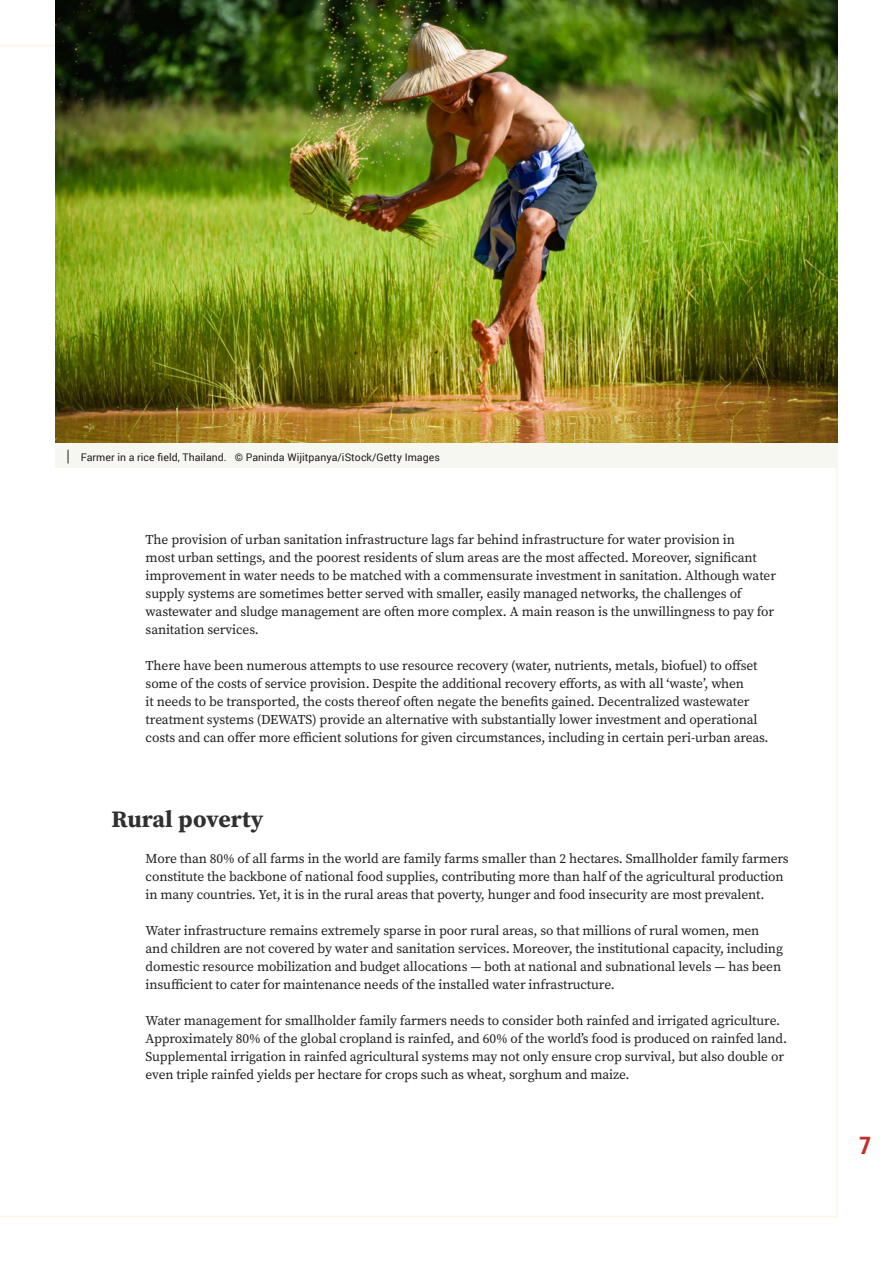
<style>
.page{position:relative;width:893px;height:1263px;background:#fff}
.page>*{position:absolute;margin:0;border:0;box-sizing:border-box;transform-origin:0 0}
.t1{font:700 24px "Roboto Condensed";color:#c42c2c}
.Para_TITLE{font:700 23.55px "Source Serif Pro";letter-spacing:.005em;color:#312f30}
.Body{font:13.5px/18px "Source Serif Pro";letter-spacing:-.01em;color:#231f20}
.Picture_Source{font:10.5px "Roboto";letter-spacing:.005em;color:#231f20}
</style>
<div class="page">
<div style="left:55px;top:442px;width:783px;height:26px;background:#f7f7f1"></div>
<svg style="left:68px;top:450px;width:1px;height:13px"></svg>
<img style="left:55px;top:0;width:783px;height:442px">
<p class="Picture_Source" style="left:81px;top:449px;width:361px">Farmer in a rice field, Thailand. © Paninda Wijitpanya/iStock/Getty Images</p>
<p class="Body" style="left:146px;top:530px;width:632px">The provision of urban sanitation infrastructure lags far behind infrastructure for water provision in<br>most urban settings, and the poorest residents of slum areas are the most affected. Moreover, significant improvement in water needs to be matched with a commensurate investment in sanitation. Although water supply systems are sometimes better served with smaller, easily managed networks, the challenges of wastewater and sludge management are often more complex. A main reason is the unwillingness to pay for sanitation services.</p>
<p class="Body" style="left:146px;top:656px;width:625px">There have been numerous attempts to use resource recovery (water, nutrients, metals, biofuel) to offset some of the costs of service provision. Despite the additional recovery efforts, as with all ‘waste’, when<br>it needs to be transported, the costs thereof often negate the benefits gained. Decentralized wastewater treatment systems (DEWATS) provide an alternative with substantially lower investment and operational costs and can offer more efficient solutions for given circumstances, including in certain peri-urban areas.</p>
<p class="Para_TITLE" style="left:112px;top:803px;width:154px">Rural poverty</p>
<p class="Body" style="left:146px;top:850px;width:645px">More than 80% of all farms in the world are family farms smaller than 2 hectares. Smallholder family farmers constitute the backbone of national food supplies, contributing more than half of the agricultural production in many countries. Yet, it is in the rural areas that poverty, hunger and food insecurity are most prevalent.</p>
<p class="Body" style="left:146px;top:922px;width:639px">Water infrastructure remains extremely sparse in poor rural areas, so that millions of rural women, men and children are not covered by water and sanitation services. Moreover, the institutional capacity, including domestic resource mobilization and budget allocations — both at national and subnational levels — has been insufficient to cater for maintenance needs of the installed water infrastructure.</p>
<p class="Body" style="left:146px;top:1012px;width:643px">Water management for smallholder family farmers needs to consider both rainfed and irrigated agriculture.<br>Approximately 80% of the global cropland is rainfed, and 60% of the world’s food is produced on rainfed land.<br>Supplemental irrigation in rainfed agricultural systems may not only ensure crop survival, but also double or even triple rainfed yields per hectare for crops such as wheat, sorghum and maize.</p>
<h1 class="t1" style="left:859px;top:1129px;width:14px">7</h1>
</div>
